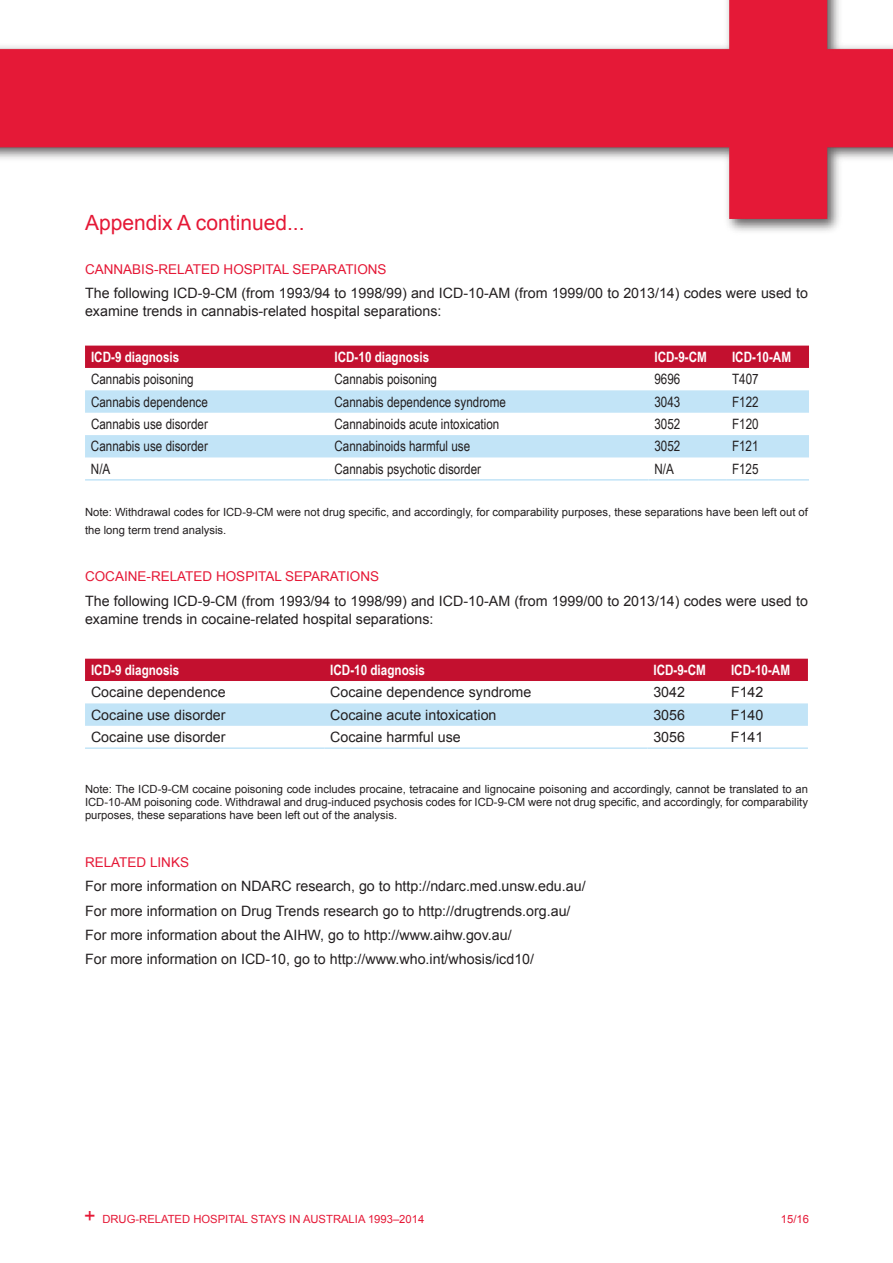
<style>
.page{position:relative;width:893px;height:1263px;background:#fff}
.page>*{position:absolute;margin:0;border:0;box-sizing:border-box;transform-origin:0 0}
._01__Header_1{font:21px "Arial";color:#e51836}
._02__Body{font:14.25px/18px "Arial";color:#231f20}
._02__Bullet_1{font:14.25px "Arial";color:#231f20}
.t1{font:14.25px "Arial Narrow";color:#231f20}
.t2{font:700 14.25px "Arial Narrow";color:#fff}
._01__Header_2{font:13.5px "Arial";color:#e51836}
._02__Body-2{font:11.25px/12.8px "Arial";color:#231f20}
.t3{font:11.25px "Arial";color:#e51836}
.s1{font-family:"Arial Narrow";font-size:24px}
</style>
<div class="page">
<img style="left:0;top:0;width:893px;height:231px">
<div style="left:85px;top:346px;width:724px;height:22px;background:#c3102f"></div>
<svg style="left:85px;top:457px;width:724px;height:1px"></svg>
<svg style="left:85px;top:390px;width:724px;height:67px;fill:#c2e4f7"></svg>
<hr style="left:85px;top:479px;width:243px;height:2px;background:#c2e4f7">
<hr style="left:328px;top:479px;width:320px;height:2px;background:#c2e4f7">
<hr style="left:648px;top:479px;width:78px;height:2px;background:#c2e4f7">
<hr style="left:726px;top:479px;width:83px;height:2px;background:#c2e4f7">
<div style="left:85px;top:659px;width:723px;height:22px;background:#c3102f"></div>
<svg style="left:85px;top:703px;width:723px;height:23px;background:#c3e4f7"></svg>
<hr style="left:85px;top:747px;width:239px;height:2px;background:#c2e4f7">
<hr style="left:324px;top:747px;width:323px;height:2px;background:#c2e4f7">
<hr style="left:647px;top:747px;width:78px;height:2px;background:#c2e4f7">
<hr style="left:725px;top:747px;width:83px;height:2px;background:#c2e4f7">
<p class="_01__Header_1" style="left:85px;top:209px;width:221px">Appendix A continued...</p>
<p class="_01__Header_2" style="left:85px;top:260px;width:303px">CANNABIS-RELATED HOSPITAL SEPARATIONS</p>
<p class="_02__Body" style="left:85px;top:284px;width:724px">The following ICD-9-CM (from 1993/94 to 1998/99) and ICD-10-AM (from 1999/00 to 2013/14) codes were used to examine trends in cannabis-related hospital separations:</p>
<p class="t2" style="left:91px;top:346px;width:90px">ICD-9 diagnosis</p>
<p class="t2" style="left:334px;top:346px;width:96px">ICD-10 diagnosis</p>
<p class="t2" style="left:654px;top:346px;width:54px">ICD-9-CM</p>
<p class="t2" style="left:732px;top:346px;width:61px">ICD-10-AM</p>
<p class="t1" style="left:91px;top:369px;width:104px">Cannabis poisoning</p>
<p class="t1" style="left:334px;top:369px;width:104px">Cannabis poisoning</p>
<p class="t1" style="left:654px;top:369px;width:27px">9696</p>
<p class="t1" style="left:732px;top:369px;width:28px">T407</p>
<p class="t1" style="left:91px;top:391px;width:118px">Cannabis dependence</p>
<p class="t1" style="left:334px;top:391px;width:173px">Cannabis dependence syndrome</p>
<p class="t1" style="left:654px;top:391px;width:27px">3043</p>
<p class="t1" style="left:732px;top:391px;width:28px">F122</p>
<p class="t1" style="left:91px;top:414px;width:118px">Cannabis use disorder</p>
<p class="t1" style="left:334px;top:414px;width:166px">Cannabinoids acute intoxication</p>
<p class="t1" style="left:654px;top:414px;width:27px">3052</p>
<p class="t1" style="left:732px;top:414px;width:28px">F120</p>
<p class="t1" style="left:91px;top:436px;width:118px">Cannabis use disorder</p>
<p class="t1" style="left:334px;top:436px;width:137px">Cannabinoids harmful use</p>
<p class="t1" style="left:654px;top:436px;width:27px">3052</p>
<p class="t1" style="left:732px;top:436px;width:28px">F121</p>
<p class="t1" style="left:91px;top:458px;width:21px">N/A</p>
<p class="t1" style="left:334px;top:458px;width:148px">Cannabis psychotic disorder</p>
<p class="t1" style="left:654px;top:458px;width:21px">N/A</p>
<p class="t1" style="left:732px;top:458px;width:28px">F125</p>
<p class="_02__Body-2" style="left:85px;top:503px;width:724px;line-height:18px">Note: Withdrawal codes for ICD-9-CM were not drug specific, and accordingly, for comparability purposes, these separations have been left out of the long term trend analysis.</p>
<p class="_01__Header_2" style="left:85px;top:568px;width:296px">COCAINE-RELATED HOSPITAL SEPARATIONS</p>
<p class="_02__Body" style="left:85px;top:592px;width:724px">The following ICD-9-CM (from 1993/94 to 1998/99) and ICD-10-AM (from 1999/00 to 2013/14) codes were used to examine trends in cocaine-related hospital separations:</p>
<p class="t2" style="left:91px;top:659px;width:90px">ICD-9 diagnosis</p>
<p class="t2" style="left:330px;top:659px;width:96px">ICD-10 diagnosis</p>
<p class="t2" style="left:653px;top:659px;width:54px">ICD-9-CM</p>
<p class="t2" style="left:731px;top:659px;width:61px">ICD-10-AM</p>
<p class="_02__Body" style="left:91px;top:683px;width:136px">Cocaine dependence</p>
<p class="_02__Body" style="left:330px;top:683px;width:203px">Cocaine dependence syndrome</p>
<p class="_02__Body" style="left:653px;top:683px;width:33px">3042</p>
<p class="_02__Body" style="left:731px;top:683px;width:34px">F142</p>
<p class="_02__Body" style="left:91px;top:706px;width:136px">Cocaine use disorder</p>
<p class="_02__Body" style="left:330px;top:706px;width:168px">Cocaine acute intoxication</p>
<p class="_02__Body" style="left:653px;top:706px;width:33px">3056</p>
<p class="_02__Body" style="left:731px;top:706px;width:34px">F140</p>
<p class="_02__Body" style="left:91px;top:728px;width:136px">Cocaine use disorder</p>
<p class="_02__Body" style="left:330px;top:728px;width:132px">Cocaine harmful use</p>
<p class="_02__Body" style="left:653px;top:728px;width:33px">3056</p>
<p class="_02__Body" style="left:731px;top:728px;width:34px">F141</p>
<p class="_02__Body-2" style="left:85px;top:783px;width:724px;text-align:justify">Note: The ICD-9-CM cocaine poisoning code includes procaine, tetracaine and lignocaine poisoning and accordingly, cannot be translated to an ICD-10-AM poisoning code. Withdrawal and drug-induced psychosis codes for ICD-9-CM were not drug specific, and accordingly, for comparability purposes, these separations have been left out of the analysis.</p>
<p class="_01__Header_2" style="left:85px;top:853px;width:106px">RELATED LINKS</p>
<p class="_02__Bullet_1" style="left:85px;top:877px;width:502px">For more information on NDARC research, go to http://ndarc.med.unsw.edu.au/</p>
<p class="_02__Bullet_1" style="left:85px;top:901px;width:487px">For more information on Drug Trends research go to http://drugtrends.org.au/</p>
<p class="_02__Bullet_1" style="left:85px;top:925px;width:428px">For more information about the AIHW, go to http://www.aihw.gov.au/</p>
<p class="_02__Bullet_1" style="left:85px;top:950px;width:451px">For more information on ICD-10, go to http://www.who.int/whosis/icd10/</p>
<p class="t3" style="left:84px;top:1212px;width:342px"><span class="s1">+</span> DRUG-RELATED HOSPITAL STAYS IN AUSTRALIA 1993–2014</p>
<p class="t3" style="left:781px;top:1212px;width:30px">15/16</p>
</div>
